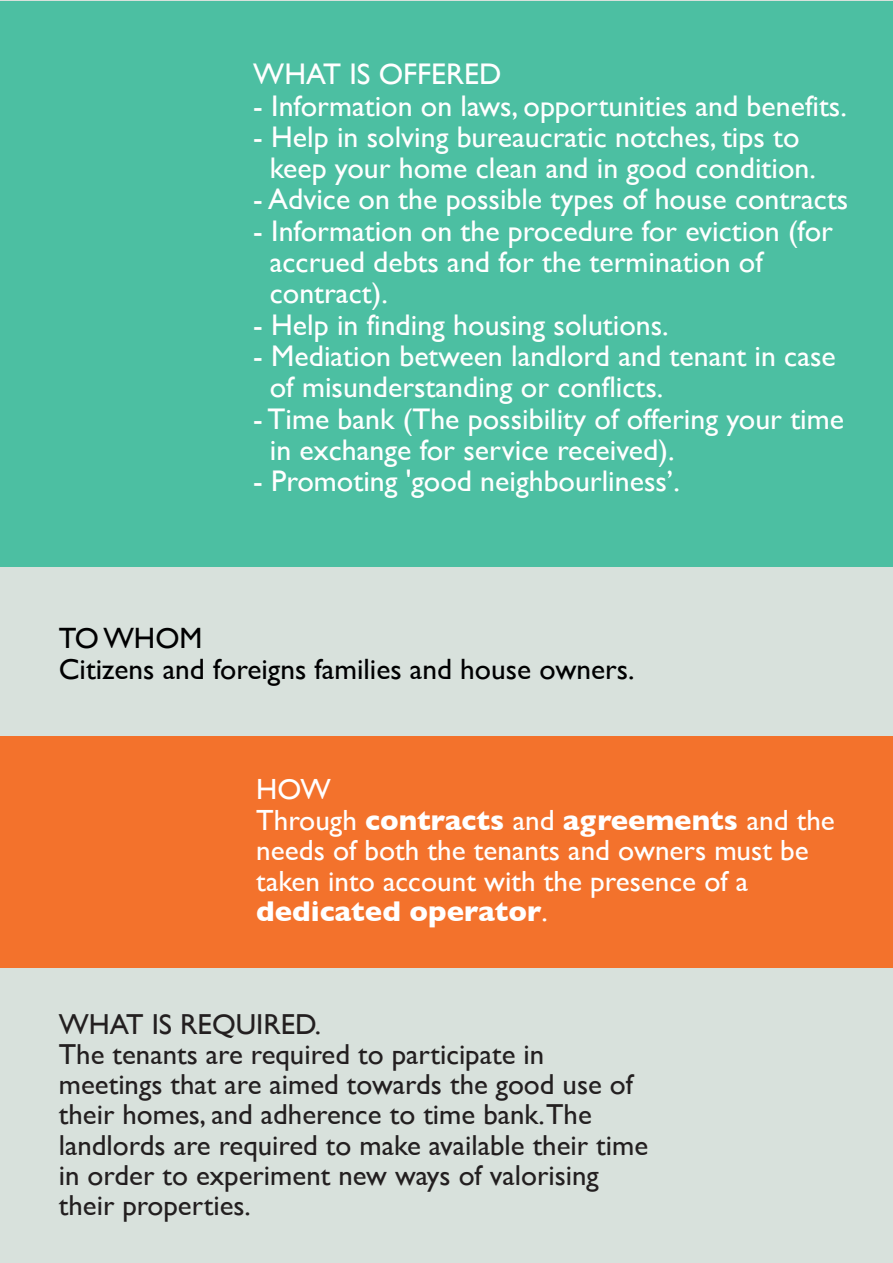
<style>
.page{position:relative;width:893px;height:1263px;background:#d8e1dc}
.page>*{position:absolute;margin:0;border:0;box-sizing:border-box;transform-origin:0 0}
.t1{font:29.85px/31.3px "Gill Sans";color:#fff}
.t2{font:29.4px/30.9px "Gill Sans";color:#000001}
.t3{font:29.1px/30.6px "Gill Sans";color:#fff}
.t4{font:28.8px/30.3px "Gill Sans";color:#231f20}
.s1{font-weight:700}
</style>
<div class="page">
<div style="left:0;top:736px;width:893px;height:232px;background:#f3722c"></div>
<div style="left:0;top:2px;width:893px;height:565px;background:#4cbfa2"></div>
<p class="t1" style="left:253px;top:58px;width:250px">WHAT IS OFFERED</p>
<p class="t1" style="left:253px;top:89px;width:595px">- Information on laws, opportunities and benefits.</p>
<p class="t1" style="left:253px;top:121px;width:564px;text-align:center">- Help in solving bureaucratic notches, tips to keep your home clean and in good condition.</p>
<p class="t1" style="left:253px;top:183px;width:597px">- Advice on the possible types of house contracts</p>
<p class="t1" style="left:270px;top:215px;width:565px;text-indent:-16px">- Information on the procedure for eviction (for accrued debts and for the termination of contract).</p>
<p class="t1" style="left:253px;top:309px;width:417px">- Help in finding housing solutions.</p>
<p class="t1" style="left:270px;top:340px;width:567px;text-indent:-16px">- Mediation between landlord and tenant in case of misunderstanding or conflicts.</p>
<p class="t1" style="left:270px;top:403px;width:576px;text-indent:-16px">- Time bank (The possibility of offering your time in exchange for service received).</p>
<p class="t1" style="left:253px;top:465px;width:428px">- Promoting 'good neighbourliness’.</p>
<p class="t2" style="left:59px;top:622px;width:577px">TO WHOM<br>Citizens and foreigns families and house owners.</p>
<p class="t3" style="left:256px;top:773px;width:580px">HOW<br>Through <span class="s1">contracts</span> and <span class="s1">agreements</span> and the needs of both the tenants and owners must be taken into account with the presence of a <span class="s1">dedicated operator</span>.</p>
<p class="t4" style="left:59px;top:1008px;width:591px">WHAT IS REQUIRED.<br>The tenants are required to participate in meetings that are aimed towards the good use of their homes, and adherence to time bank.The landlords are required to make available their time in order to experiment new ways of valorising their properties.</p>
</div>
